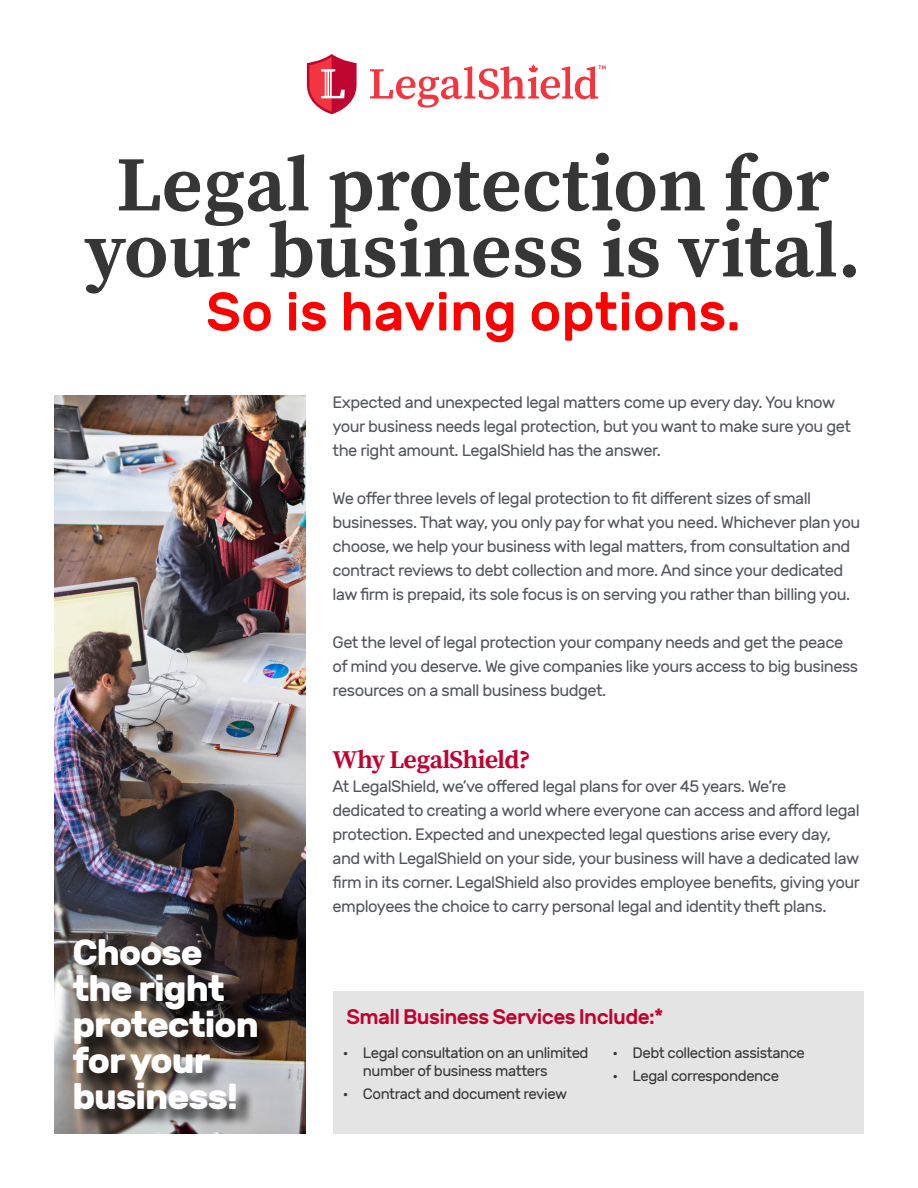
<style>
.page{position:relative;width:918px;height:1188px;background:#fff}
.page>*{position:absolute;margin:0;border:0;box-sizing:border-box;transform-origin:0 0}
.t1{font:700 78px/66px "Source Serif Pro";color:#363636;text-align:center}
.t2{font:500 54px "Rubik";color:#f00}
.t3{font:700 36px/36px "Rubik";letter-spacing:-.025em;color:#fff}
.t4{font:700 25.5px "Source Serif Pro";letter-spacing:-.025em;color:#c10230}
.t5{font:500 21px "Rubik";letter-spacing:-.03em;color:#c10230}
.t6{font:16.5px/24px "Rubik";letter-spacing:-.03em;color:#52555b}
.t7{font:15px/18px "Rubik";letter-spacing:-.03em;color:#363636}
</style>
<div class="page">
<img style="left:54px;top:395px;width:252px;height:739px">
<div style="left:333px;top:991px;width:531px;height:143px;background:#e3e4e3"></div>
<div style="left:76px;top:942px;width:199px;height:186px;background:#000;opacity:.75"></div>
<svg style="left:307px;top:54px;width:50px;height:60px"></svg>
<svg style="left:370px;top:64px;width:236px;height:44px"></svg>
<h1 class="t1" style="left:85px;top:155px;width:777px">Legal protection for your business is vital.</h1>
<h2 class="t2" style="left:206px;top:281px;width:536px">So is having options.</h2>
<p class="t6" style="left:333px;top:390px;width:520px">Expected and unexpected legal matters come up every day. You know your business needs legal protection, but you want to make sure you get the right amount. LegalShield has the answer.</p>
<p class="t6" style="left:333px;top:486px;width:529px">We offer three levels of legal protection to fit different sizes of small businesses. That way, you only pay for what you need. Whichever plan you choose, we help your business with legal matters, from consultation and contract reviews to debt collection and more. And since your dedicated law firm is prepaid, its sole focus is on serving you rather than billing you.</p>
<p class="t6" style="left:333px;top:631px;width:527px">Get the level of legal protection your company needs and get the peace of mind you deserve. We give companies like yours access to big business resources on a small business budget.</p>
<h3 class="t3" style="left:72px;top:935px;width:188px">Choose the right protection for your business!</h3>
<h3 class="t4" style="left:333px;top:744px;width:200px">Why LegalShield?</h3>
<p class="t6" style="left:333px;top:774px;width:529px">At LegalShield, we’ve offered legal plans for over 45 years. We’re dedicated to creating a world where everyone can access and afford legal protection. Expected and unexpected legal questions arise every day, and with LegalShield on your side, your business will have a dedicated law firm in its corner. LegalShield also provides employee benefits, giving your employees the choice to carry personal legal and identity theft plans.</p>
<p class="t5" style="left:346px;top:1005px;width:319px">Small Business Services Include:*</p>
<p class="t7" style="left:363px;top:1044px;width:227px;text-indent:-20px">• Legal consultation on an unlimited number of business matters</p>
<p class="t7" style="left:343px;top:1085px;width:226px">• Contract and document review</p>
<p class="t7" style="left:612px;top:1044px;width:194px">• Debt collection assistance</p>
<p class="t7" style="left:612px;top:1067px;width:168px">• Legal correspondence</p>
</div>
